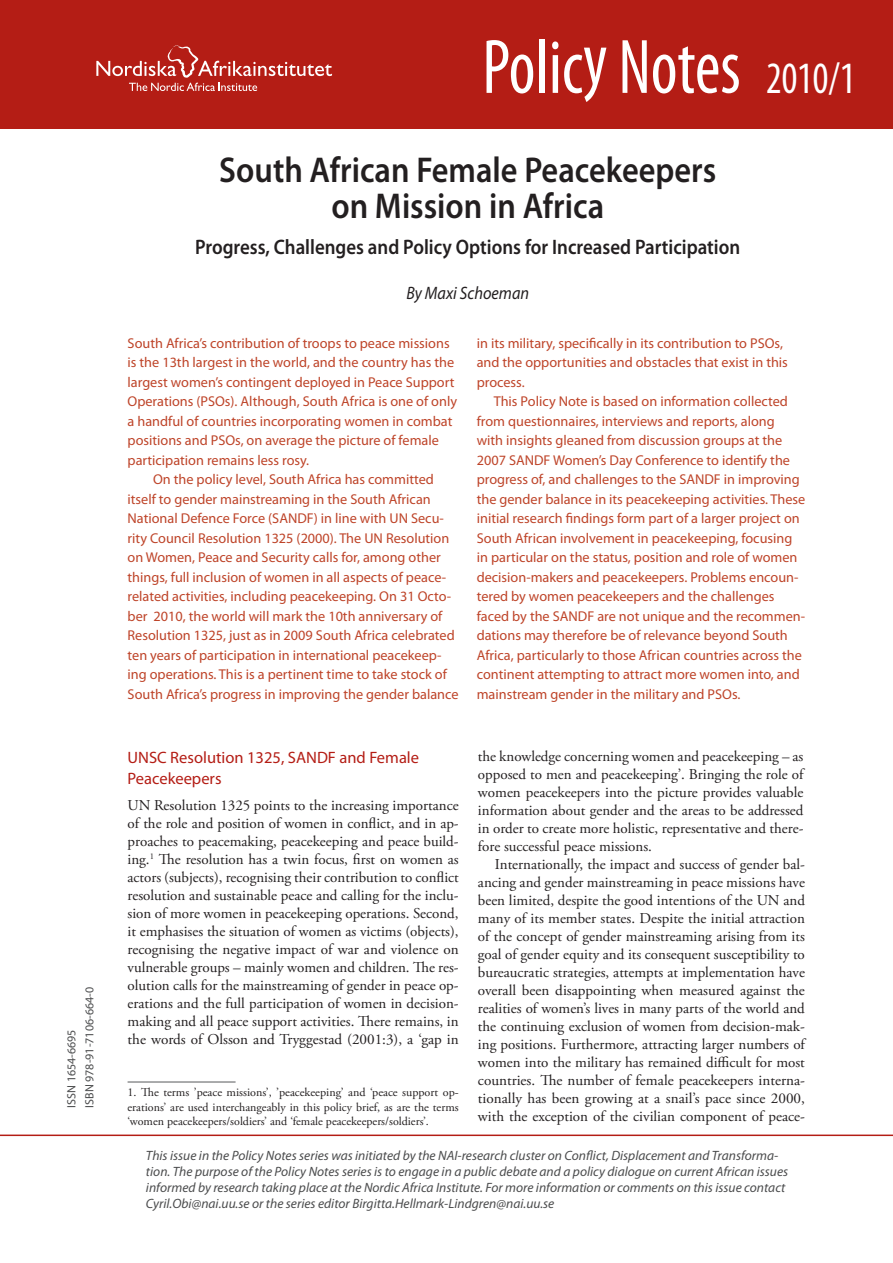
<style>
.page{position:relative;width:893px;height:1263px;background:#fff}
.page>*{position:absolute;margin:0;border:0;box-sizing:border-box;transform-origin:0 0}
.t1{font:condensed 78px "Myriad Pro";color:#fff;scale:.9 1}
.t2{font:600 36px/36px "Myriad Pro";color:#231f20;text-align:center;scale:.9 1}
.t3{font:600 21px "Myriad Pro";color:#231f20;scale:.9 1}
.t4{font:italic 18px "Myriad Pro";color:#231f20;scale:.9 1}
.r1{font:16.5px/21px "Myriad Pro";color:#b41d15}
.b1{font:15px/18px "Adobe Garamond Pro";color:#231f20;text-align:justify}
.b{font:15px/18px "Adobe Garamond Pro";color:#231f20;text-align:justify}
.Fotnotstext{font:15px/18px "Adobe Garamond Pro";color:#231f20;text-align:justify}
.Titel_2{font:14.25px/19.5px "Myriad Pro";color:#be4429}
.r1-2{font:italic 13.5px/16.2px "Myriad Pro";color:#4b4c4d}
.Fotnotstext-2{font:12px/14.4px "Adobe Garamond Pro";color:#231f20;text-align:justify}
.b1-2{font:12px "Myriad Pro";color:#4b4c4d}
.s1{font-size:45px}
</style>
<div class="page">
<div style="left:0;top:0;width:893px;height:129px;background:#b41d15"></div>
<svg style="left:96px;top:45px;width:236px;height:46px"></svg>
<hr style="left:0;top:1134px;width:893px;height:2px;background:#b41d15">
<hr style="left:128px;top:1081px;width:108px;height:1px;background:#57585a">
<p class="b1-2" style="left:64px;top:1107px;width:80px;rotate:-90deg">ISSN 1654-6695</p>
<p class="b1-2" style="left:82px;top:1107px;width:122px;rotate:-90deg">ISBN 978-91-7106-664-0</p>
<p class="t1" style="left:482px;top:20px;width:416px">Policy Notes <span class="s1">2010/1</span></p>
<p class="t2" style="left:219px;top:151px;width:554px">South African Female Peacekeepers on Mission in Africa</p>
<p class="t3" style="left:195px;top:234px;width:607px">Progress, Challenges and Policy Options for Increased Participation</p>
<p class="t4" style="left:406px;top:282px;width:138px">By Maxi Schoeman</p>
<p class="Titel_2" style="left:128px;top:333px;width:331px">South Africa’s contribution of troops to peace missions is the 13th largest in the world, and the country has the largest women’s contingent deployed in Peace Support Operations (PSOs). Although, South Africa is one of only a handful of countries incorporating women in combat positions and PSOs, on average the picture of female participation remains less rosy.</p>
<p class="Titel_2" style="left:128px;top:469px;width:333px;text-indent:26px">On the policy level, South Africa has committed itself to gender mainstreaming in the South African National Defence Force (SANDF) in line with UN Secu&shy;rity Council Resolution 1325 (2000). The UN Resolution on Women, Peace and Security calls for, among other things, full inclusion of women in all aspects of peace&shy;related activities, including peacekeeping. On 31 Octo&shy;ber 2010, the world will mark the 10th anniversary of Resolution 1325, just as in 2009 South Africa celebrated ten years of participation in international peacekeep&shy;ing operations. This is a pertinent time to take stock of South Africa’s progress in improving the gender balance</p>
<p class="Titel_2" style="left:477px;top:333px;width:313px">in its military, specifically in its contribution to PSOs, and the opportunities and obstacles that exist in this process.</p>
<p class="Titel_2" style="left:477px;top:391px;width:330px;text-indent:17px">This Policy Note is based on information collected from questionnaires, interviews and reports, along<br>with insights gleaned from discussion groups at the 2007 SANDF Women’s Day Conference to identify the progress of, and challenges to the SANDF in improving the gender balance in its peacekeeping activities. These initial research findings form part of a larger project on South African involvement in peacekeeping, focusing in particular on the status, position and role of women decision-makers and peacekeepers. Problems encoun&shy;tered by women peacekeepers and the challenges faced by the SANDF are not unique and the recommen&shy;dations may therefore be of relevance beyond South Africa, particularly to those African countries across the continent attempting to attract more women into, and mainstream gender in the military and PSOs.</p>
<p class="r1" style="left:128px;top:746px;width:293px">UNSC Resolution 1325, SANDF and Female<br>Peacekeepers</p>
<p class="b" style="left:128px;top:797px;width:333px">UN Resolution 1325 points to the increasing importance of the role and position of women in conflict, and in ap&shy;proaches to peacemaking, peacekeeping and peace build&shy;ing.<sup>1</sup> The resolution has a twin focus, first on women as actors (subjects), recognising their contribution to conflict resolution and sustainable peace and calling for the inclu&shy;sion of more women in peacekeeping operations. Second, it emphasises the situation of women as victims (objects), recognising the negative impact of war and violence on vulnerable groups – mainly women and children. The res&shy;olution calls for the mainstreaming of gender in peace op&shy;erations and the full participation of women in decision&shy;making and all peace support activities. There remains, in the words of Olsson and Tryggestad (2001:3), a ‘gap in</p>
<p class="Fotnotstext-2" style="left:128px;top:1086px;width:333px">1. The terms ’peace missions’, ’peacekeeping’ and ‘peace support op&shy;erations’ are used interchangeably in this policy brief, as are the terms ‘women peacekeepers/soldiers’ and ‘female peacekeepers/soldiers’.</p>
<p class="Fotnotstext" style="left:478px;top:748px;width:327px">the knowledge concerning women and peacekeeping – as opposed to men and peacekeeping’. Bringing the role of women peacekeepers into the picture provides valuable information about gender and the areas to be addressed in order to create more holistic, representative and there&shy;fore successful peace missions.</p>
<p class="b1" style="left:478px;top:856px;width:329px;text-indent:17px">Internationally, the impact and success of gender bal&shy;ancing and gender mainstreaming in peace missions have been limited, despite the good intentions of the UN and many of its member states. Despite the initial attraction of the concept of gender mainstreaming arising from its goal of gender equity and its consequent susceptibility to bureaucratic strategies, attempts at implementation have overall been disappointing when measured against the realities of women’s lives in many parts of the world and the continuing exclusion of women from decision-mak&shy;ing positions. Furthermore, attracting larger numbers of women into the military has remained difficult for most countries. The number of female peacekeepers interna&shy;tionally has been growing at a snail’s pace since 2000, with the exception of the civilian component of peace-</p>
<p class="r1-2" style="left:146px;top:1147px;width:644px">This issue in the Policy Notes series was initiated by the NAI-research cluster on Conflict, Displacement and Transforma&shy;tion. The purpose of the Policy Notes series is to engage in a public debate and a policy dialogue on current African issues informed by research taking place at the Nordic Africa Institute. For more information or comments on this issue contact Cyril.Obi@nai.uu.se or the series editor Birgitta.Hellmark-Lindgren@nai.uu.se</p>
</div>
